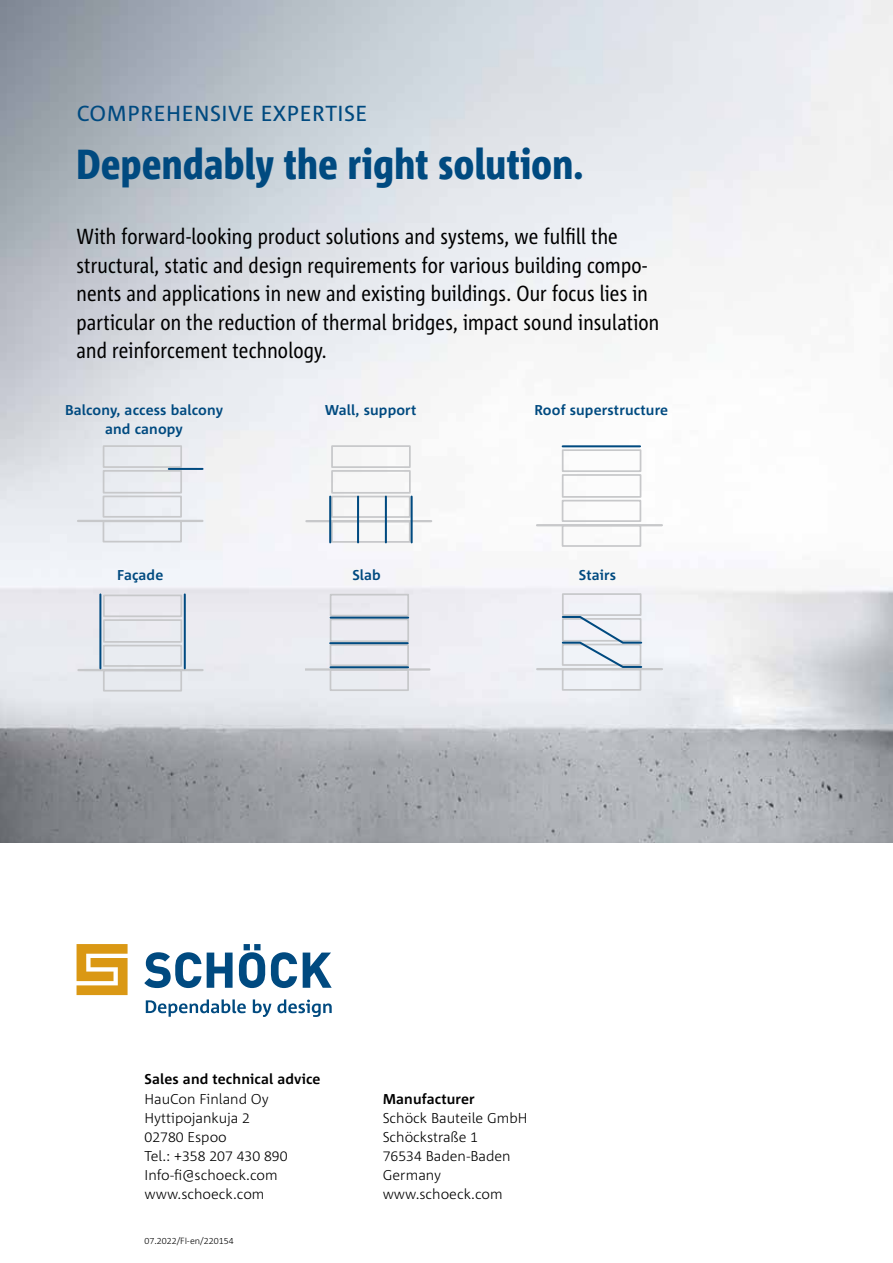
<style>
.page{position:relative;width:893px;height:1263px;background:#fff}
.page>*{position:absolute;margin:0;border:0;box-sizing:border-box;transform-origin:0 0}
.t1{font:800 condensed 42px "Corpid Schoeck";letter-spacing:.01em;color:#004a80}
.t2{font:condensed 21.75px/28.5px "Corpid Schoeck";letter-spacing:.01em;color:#000}
.t3{font:21.75px "Corpid Schoeck";letter-spacing:.02em;color:#004a80}
.t4{font:300 14.25px/19.2px "Corpid Schoeck";color:#000}
.t5{font:700 14.25px/19.2px "Corpid Schoeck";letter-spacing:.01em;color:#004a80;text-align:center}
.t6{font:700 14.25px "Corpid Schoeck";letter-spacing:.01em;color:#000}
.t7{font:300 9px "Corpid Schoeck";color:#000}
</style>
<div class="page">
<img style="left:0;top:0;width:893px;height:842px">
<svg style="left:144px;top:944px;width:188px;height:44px"></svg>
<svg style="left:77px;top:944px;width:51px;height:51px"></svg>
<svg style="left:146px;top:999px;width:100px;height:18px"></svg>
<svg style="left:253px;top:999px;width:18px;height:18px"></svg>
<svg style="left:277px;top:999px;width:55px;height:18px"></svg>
<hr style="left:563px;top:445px;width:77px;height:2px;background:#004a80">
<svg style="left:561px;top:448px;width:81px;height:100px"></svg>
<hr style="left:537px;top:524px;width:125px;height:2px;background:#c7c8ca">
<svg style="left:330px;top:444px;width:82px;height:100px"></svg>
<hr style="left:306px;top:520px;width:125px;height:2px;background:#c7c8ca">
<hr style="left:411px;top:497px;width:2px;height:45px;background:#004a80">
<hr style="left:329px;top:497px;width:2px;height:45px;background:#004a80">
<hr style="left:385px;top:497px;width:2px;height:45px;background:#004a80">
<hr style="left:357px;top:497px;width:2px;height:45px;background:#004a80">
<hr style="left:537px;top:668px;width:125px;height:2px;background:#c7c8ca">
<svg style="left:561px;top:593px;width:82px;height:99px"></svg>
<svg style="left:102px;top:594px;width:81px;height:98px;background:#e3e4e9"></svg>
<hr style="left:78px;top:669px;width:125px;height:2px;background:#c7c8ca">
<hr style="left:99px;top:594px;width:2px;height:74px;background:#004a80">
<hr style="left:184px;top:594px;width:2px;height:74px;background:#004a80">
<svg style="left:329px;top:593px;width:81px;height:99px;background:#e3e4e9"></svg>
<hr style="left:305px;top:668px;width:124px;height:3px;background:#c7c8ca">
<hr style="left:331px;top:617px;width:77px;height:2px;background:#004a80">
<hr style="left:330px;top:642px;width:78px;height:2px;background:#004a80">
<hr style="left:330px;top:666px;width:78px;height:2px;background:#004a80">
<svg style="left:102px;top:444px;width:81px;height:99px;background:#e5e7eb"></svg>
<hr style="left:78px;top:520px;width:124px;height:2px;background:#c7c8ca">
<hr style="left:169px;top:468px;width:34px;height:2px;background:#004a80">
<p class="t3" style="left:77px;top:100px;width:292px">COMPREHENSIVE EXPERTISE</p>
<h1 class="t1" style="left:77px;top:138px;width:508px">Dependably the right solution.</h1>
<p class="t2" style="left:77px;top:222px;width:584px">With forward-looking product solutions and systems, we fulfill the structural, static and design requirements for various building compo&shy;nents and applications in new and existing buildings. Our focus lies in particular on the reduction of thermal bridges, impact sound insulation and reinforcement technology.</p>
<p class="t5" style="left:65px;top:400px;width:160px">Balcony, access balcony and canopy</p>
<p class="t5" style="left:325px;top:400px;width:93px">Wall, support</p>
<p class="t5" style="left:534px;top:400px;width:135px">Roof superstructure</p>
<p class="t5" style="left:117px;top:566px;width:48px">Façade</p>
<p class="t5" style="left:352px;top:566px;width:30px">Slab</p>
<p class="t5" style="left:579px;top:566px;width:39px">Stairs</p>
<p class="t6" style="left:145px;top:1070px;width:177px">Sales and technical advice</p>
<p class="t4" style="left:145px;top:1089px;width:145px">HauCon Finland Oy<br>Hyttipojankuja 2<br>02780 Espoo<br>Tel.: +358 207 430 890<br>Info-fi@schoeck.com www.schoeck.com</p>
<p class="t6" style="left:383px;top:1089px;width:94px">Manufacturer</p>
<p class="t4" style="left:383px;top:1108px;width:146px">Schöck Bauteile GmbH<br>Schöckstraße 1<br>76534 Baden-Baden<br>Germany www.schoeck.com</p>
<p class="t7" style="left:145px;top:1235px;width:91px">07.2022/FI-en/220154</p>
</div>
